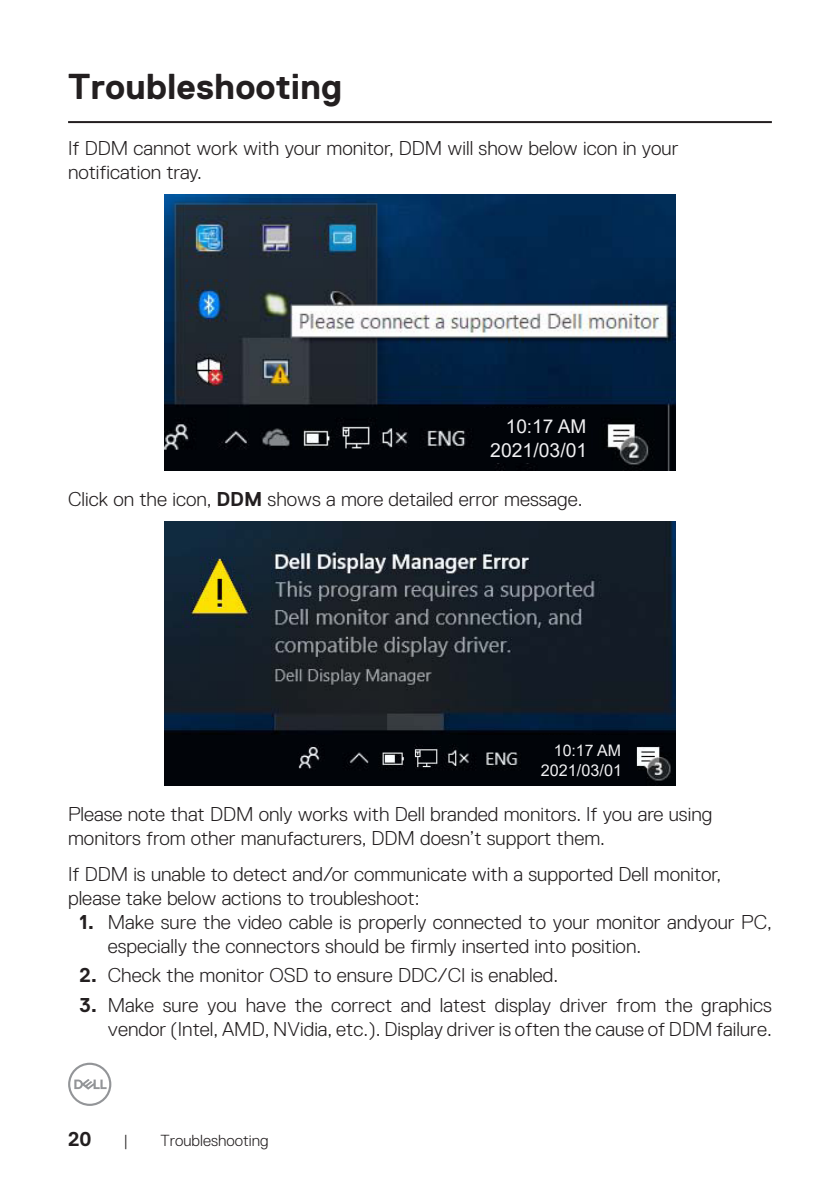
<style>
.page{position:relative;width:840px;height:1191px;background:#fff}
.page>*{position:absolute;margin:0;border:0;box-sizing:border-box;transform-origin:0 0}
.Head_1{font:700 36px "Dell Replica";color:#231f20}
.Paragraph{font:300 20px/24px "Dell Replica";color:#231f20}
.t1{font:700 20px "Dell Replica";color:#231f20}
.t2{font:19.4px "Arial";color:#f0f0f2}
.t3{font:19px "Arial";color:#f0f0f2}
.t4{font:16.2px "Arial";color:#f0f0f2}
.t5{font:300 16px "Dell Replica";color:#231f20}
.t6{font:16px "Arial";color:#f0f0f2}
.s1{font-weight:700}
</style>
<div class="page">
<svg style="left:68px;top:1062px;width:43px;height:44px"></svg>
<hr style="left:68px;top:121px;width:703px;height:2px;background:#231f20">
<img style="left:164px;top:194px;width:511px;height:276px">
<div style="left:475px;top:409px;width:104px;height:54px;background:#010409"></div>
<img style="left:164px;top:521px;width:511px;height:265px">
<div style="left:526px;top:735px;width:89px;height:47px;background:#010409"></div>
<p class="Head_1" style="left:68px;top:66px;width:275px">Troubleshooting</p>
<p class="Paragraph" style="left:68px;top:136px;width:611px">If DDM cannot work with your monitor, DDM will show below icon in your notification tray.</p>
<p class="t3" style="left:505px;top:413px;width:82px">10:17 AM</p>
<p class="t2" style="left:490px;top:436px;width:98px">2021/03/01</p>
<p class="Paragraph" style="left:68px;top:487px;width:515px">Click on the icon, <span class="s1">DDM</span> shows a more detailed error message.</p>
<p class="t6" style="left:553px;top:739px;width:69px">10:17 AM</p>
<p class="t4" style="left:540px;top:759px;width:83px">2021/03/01</p>
<p class="Paragraph" style="left:68px;top:802px;width:645px">Please note that DDM only works with Dell branded monitors. If you are using monitors from other manufacturers, DDM doesn’t support them.</p>
<p class="Paragraph" style="left:68px;top:862px;width:654px">If DDM is unable to detect and/or communicate with a supported Dell monitor, please take below actions to troubleshoot:</p>
<p class="Paragraph" style="left:108px;top:910px;width:665px;text-indent:-28px"><span class="s1">1.</span> Make sure the video cable is properly connected to your monitor andyour PC, especially the connectors should be firmly inserted into position.</p>
<p class="Paragraph" style="left:79px;top:963px;width:480px"><span class="s1">2.</span> Check the monitor OSD to ensure DDC/CI is enabled.</p>
<p class="Paragraph" style="left:79px;top:993px;width:693px;text-align:right"><span class="s1">3.</span> Make sure you have the correct and latest display driver from the graphics vendor (Intel, AMD, NVidia, etc.). Display driver is often the cause of DDM failure.</p>
<p class="t1" style="left:68px;top:1127px;width:25px">20</p>
<p class="t5" style="left:123px;top:1131px;width:6px">|</p>
<p class="t5" style="left:160px;top:1131px;width:110px">Troubleshooting</p>
</div>
